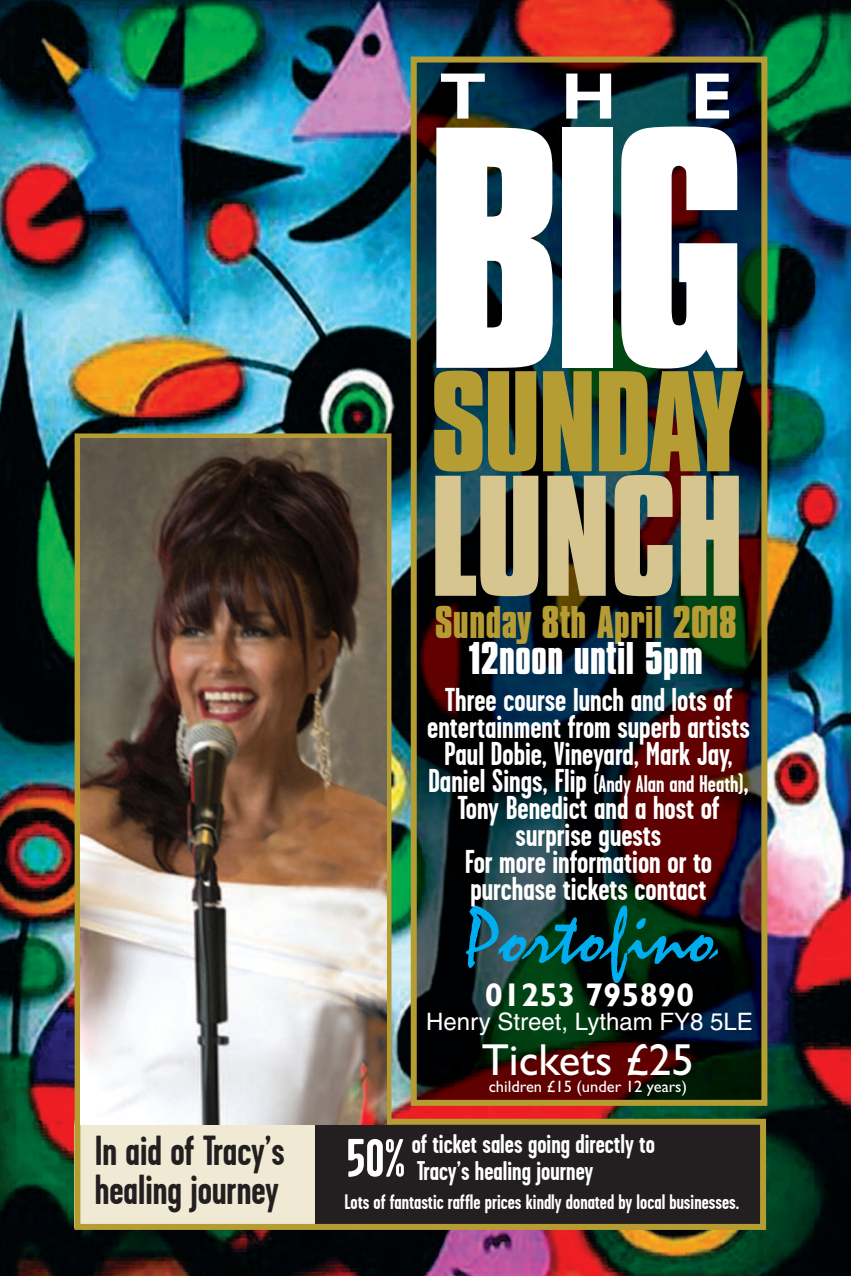
<style>
.page{position:relative;width:851px;height:1276px;background:#fff}
.page>*{position:absolute;margin:0;border:0;box-sizing:border-box;transform-origin:0 0}
.t1{font:360px "Compacta Bold Plain";color:#fff}
.t2{font:180px "Compacta Bold Plain";letter-spacing:-.015em;color:#d6c58e}
.t3{font:150px "Compacta Bold Plain";letter-spacing:-.02em;color:#b59c33}
.t4{font:75px "Waif S Si";color:#00aeef}
.t5{font:700 66px "Gill Sans";color:#fff}
.t6{font:48px "Compacta Bold Plain";color:#b59c33}
.t7{font:48px "Compacta Bold Plain";color:#fff}
.t8{font:45px "Gill Sans";color:#fff}
.t9{font:700 42px/39px "Garage Gothic";color:#231f20}
.t10{font:700 33px/27px "Garage Gothic";color:#fff;text-align:center}
.t11{font:700 33px "Gill Sans";color:#fff}
.t12{font:700 27px/27px "Garage Gothic";color:#fff;text-align:center}
.t13{font:700 24px "Garage Gothic";color:#fff}
.t14{font:24px "Helvetica";color:#fff}
.t15{font:700 21px "Garage Gothic";color:#fff}
.t16{font:16.5px "Gill Sans";color:#fff}
.s1{font-size:33px}
.s2{font-size:54px}
</style>
<div class="page">
<img style="left:0;top:0;width:850px;height:1276px">
<img style="left:417px;top:64px;width:343px;height:1035px">
<div style="left:410px;top:57px;width:357px;height:1049px;border:6px solid #b59c33"></div>
<div style="left:87px;top:1123px;width:675px;height:104px;background:#231f20"></div>
<div style="left:74px;top:1123px;width:240px;height:104px;background:#f0ead5"></div>
<div style="left:74px;top:1118px;width:692px;height:112px;border:6px solid #b59c33"></div>
<div style="left:75px;top:433px;width:316px;height:691px;border:6px solid #b59c33"></div>
<img style="left:81px;top:438px;width:305px;height:686px">
<p class="t9" style="left:95px;top:1131px;width:191px">In aid of Tracy’s healing journey</p>
<h3 class="t5" style="left:439px;top:71px;width:295px">THE</h3>
<h1 class="t1" style="left:423px;top:128px;width:326px">BIG</h1>
<h3 class="t3" style="left:430px;top:371px;width:315px">SUNDAY</h3>
<h2 class="t2" style="left:429px;top:476px;width:317px">LUNCH</h2>
<h3 class="t6" style="left:435px;top:606px;width:303px">Sunday 8th April 2018</h3>
<h3 class="t7" style="left:468px;top:642px;width:236px">12noon until 5pm</h3>
<p class="t10" style="left:427px;top:686px;width:324px">Three course lunch and lots of entertainment from superb artists<br>Paul Dobie, Vineyard, Mark Jay,</p>
<p class="t13" style="left:428px;top:769px;width:322px"><span class="s1">Daniel Sings, Flip</span> (Andy Alan and Heath)<span class="s1">,</span></p>
<p class="t10" style="left:457px;top:794px;width:263px">Tony Benedict and a host of surprise guests<br>For more information or to purchase tickets contact</p>
<h3 class="t4" style="left:465px;top:909px;width:252px">Portofino</h3>
<p class="t11" style="left:484px;top:982px;width:211px">01253 795890</p>
<p class="t14" style="left:426px;top:1012px;width:328px">Henry Street, Lytham FY8 5LE</p>
<h3 class="t8" style="left:481px;top:1043px;width:214px">Tickets £25</h3>
<p class="t16" style="left:488px;top:1080px;width:200px">children £15 (under 12 years)</p>
<p class="t12" style="left:346px;top:1130px;width:310px"><span class="s2">50%</span> of ticket sales going directly to<br>Tracy’s healing journey</p>
<p class="t15" style="left:344px;top:1189px;width:396px">Lots of fantastic raffle prices kindly donated by local businesses.</p>
</div>
